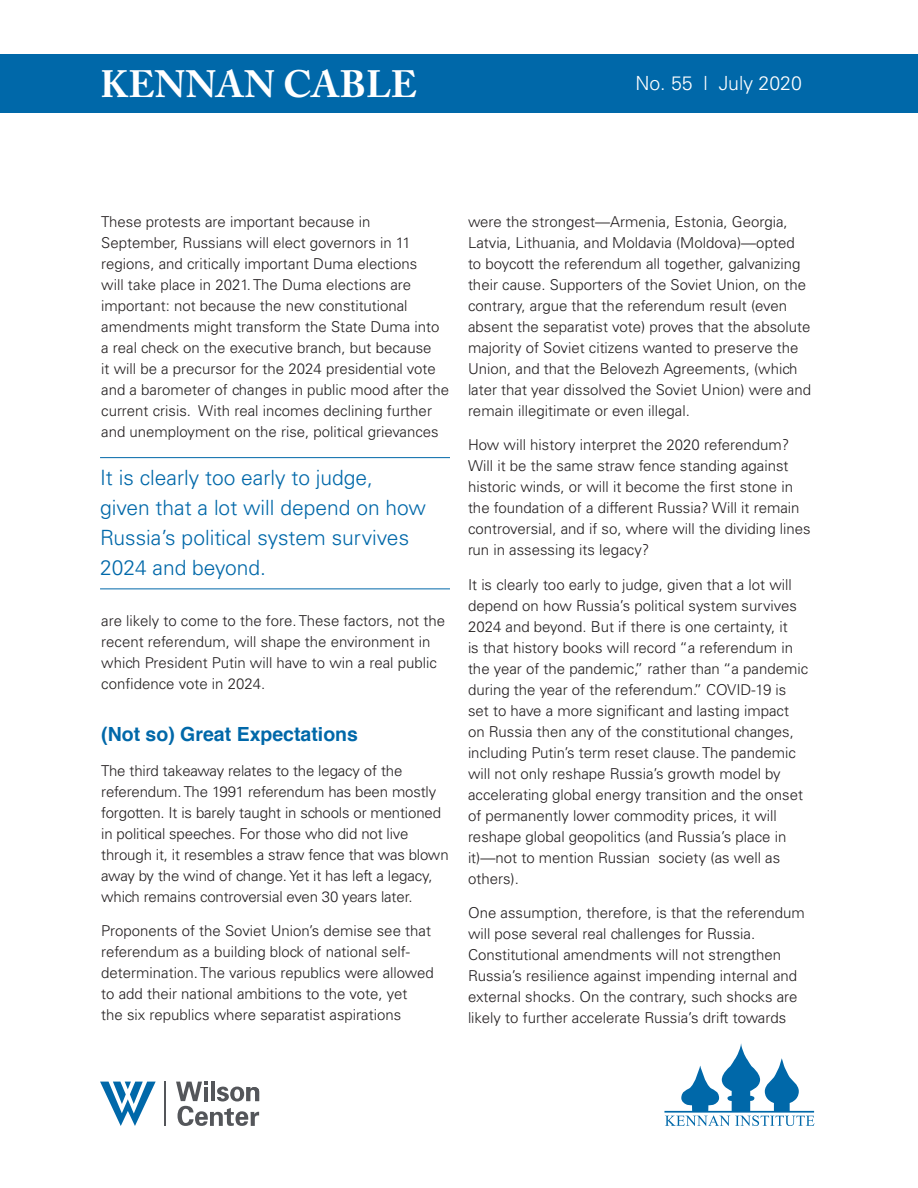
<style>
.page{position:relative;width:918px;height:1188px;background:#fff}
.page>*{position:absolute;margin:0;border:0;box-sizing:border-box;transform-origin:0 0}
.t1{font:700 37.8px "Adobe Caslon Pro";letter-spacing:.005em;color:#fff}
.t2{font:300 21px/30px "Univers LT Std";color:#0068a9}
.t3{font:700 19.5px "Helvetica";color:#0068a9}
.t4{font:300 19.5px "Univers LT Std";color:#fff}
.t5{font:300 15px/21px "Univers LT Std";color:#231f20}
</style>
<div class="page">
<div style="left:0;top:54px;width:918px;height:59px;background:#0068a9"></div>
<svg style="left:664px;top:1043px;width:151px;height:83px"></svg>
<hr style="left:164px;top:1082px;width:2px;height:44px;background:#54565a">
<svg style="left:176px;top:1082px;width:83px;height:44px"></svg>
<svg style="left:100px;top:1082px;width:56px;height:44px"></svg>
<hr style="left:100px;top:457px;width:350px;height:1px;background:#0068a9">
<hr style="left:100px;top:589px;width:350px;height:1px;background:#0068a9">
<h1 class="t1" style="left:100px;top:62px;width:318px">KENNAN CABLE</h1>
<h3 class="t4" style="left:635px;top:72px;width:168px">No. 55 l July 2020</h3>
<p class="t5" style="left:101px;top:211px;width:349px">These protests are important because in September, Russians will elect governors in 11 regions, and critically important Duma elections<br>will take place in 2021. The Duma elections are important: not because the new constitutional amendments might transform the State Duma into a real check on the executive branch, but because<br>it will be a precursor for the 2024 presidential vote and a barometer of changes in public mood after the current crisis. With real incomes declining further and unemployment on the rise, political grievances</p>
<h2 class="t2" style="left:100px;top:463px;width:327px">It is clearly too early to judge, given that a lot will depend on how<br>Russia’s political system survives<br>2024 and beyond.</h2>
<p class="t5" style="left:101px;top:610px;width:345px">are likely to come to the fore. These factors, not the recent referendum, will shape the environment in which President Putin will have to win a real public confidence vote in 2024.</p>
<h3 class="t3" style="left:101px;top:719px;width:258px">(Not so) Great Expectations</h3>
<p class="t5" style="left:101px;top:760px;width:349px">The third takeaway relates to the legacy of the referendum. The 1991 referendum has been mostly forgotten. It is barely taught in schools or mentioned in political speeches. For those who did not live through it, it resembles a straw fence that was blown away by the wind of change. Yet it has left a legacy, which remains controversial even 30 years later.</p>
<p class="t5" style="left:101px;top:921px;width:334px">Proponents of the Soviet Union’s demise see that referendum as a building block of national self&shy;determination. The various republics were allowed to add their national ambitions to the vote, yet<br>the six republics where separatist aspirations</p>
<p class="t5" style="left:468px;top:211px;width:345px">were the strongest—Armenia, Estonia, Georgia, Latvia, Lithuania, and Moldavia (Moldova)—opted to boycott the referendum all together, galvanizing their cause. Supporters of the Soviet Union, on the contrary, argue that the referendum result (even absent the separatist vote) proves that the absolute majority of Soviet citizens wanted to preserve the Union, and that the Belovezh Agreements, (which later that year dissolved the Soviet Union) were and remain illegitimate or even illegal.</p>
<p class="t5" style="left:468px;top:435px;width:344px">How will history interpret the 2020 referendum?<br>Will it be the same straw fence standing against historic winds, or will it become the first stone in the foundation of a different Russia? Will it remain controversial, and if so, where will the dividing lines run in assessing its legacy?</p>
<p class="t5" style="left:468px;top:574px;width:342px">It is clearly too early to judge, given that a lot will depend on how Russia’s political system survives 2024 and beyond. But if there is one certainty, it<br>is that history books will record “a referendum in the year of the pandemic,” rather than “a pandemic during the year of the referendum.” COVID-19 is set to have a more significant and lasting impact on Russia then any of the constitutional changes, including Putin’s term reset clause. The pandemic will not only reshape Russia’s growth model by accelerating global energy transition and the onset of permanently lower commodity prices, it will reshape global geopolitics (and Russia’s place in it)—not to mention Russian society (as well as others).</p>
<p class="t5" style="left:468px;top:903px;width:338px">One assumption, therefore, is that the referendum will pose several real challenges for Russia.<br>Constitutional amendments will not strengthen Russia’s resilience against impending internal and external shocks. On the contrary, such shocks are likely to further accelerate Russia’s drift towards</p>
</div>
